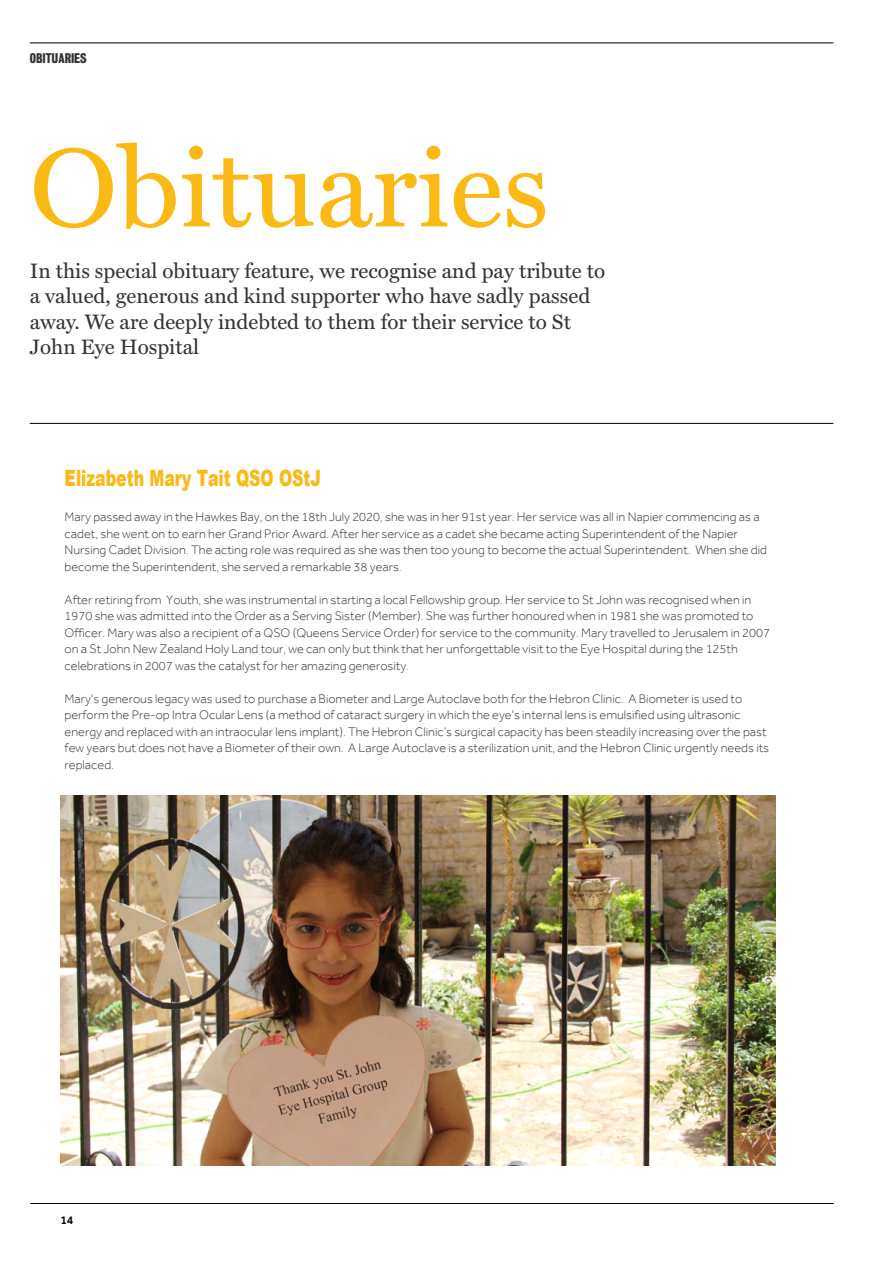
<style>
.page{position:relative;width:893px;height:1263px;background:#fff}
.page>*{position:absolute;margin:0;border:0;box-sizing:border-box;transform-origin:0 0}
.Page_title{font:112.5px "Miller Text";color:#fab915}
.Body{font:900 22.5px "Arial";color:#fab915;scale:.7 1}
.intro_text{font:21px/25.5px "Miller Text";color:#313534}
.Body-2{font:300 12.75px/16.5px "Effra";color:#313534}
.intro_text-2{font:12.75px "Bureau Grot Three Seven";color:#313534}
.t1{font:500 12px "Effra";color:#000}
</style>
<div class="page">
<hr style="left:30px;top:1203px;width:804px;height:1px;background:#000">
<hr style="left:30px;top:43px;width:803px;height:1px;background:#000">
<hr style="left:30px;top:423px;width:803px;height:1px;background:#000">
<img style="left:61px;top:795px;width:715px;height:370px">
<p class="intro_text-2" style="left:30px;top:51px;width:59px">OBITUARIES</p>
<p class="Page_title" style="left:30px;top:121px;width:521px">Obituaries</p>
<p class="intro_text" style="left:30px;top:258px;width:577px">In this special obituary feature, we recognise and pay tribute to a valued, generous and kind supporter who have sadly passed away. We are deeply indebted to them for their service to St John Eye Hospital</p>
<p class="Body" style="left:65px;top:461px;width:368px">Elizabeth Mary Tait QSO OStJ</p>
<p class="Body-2" style="left:65px;top:508px;width:704px">Mary passed away in the Hawkes Bay, on the 18th July 2020, she was in her 91st year. Her service was all in Napier commencing as a cadet, she went on to earn her Grand Prior Award. After her service as a cadet she became acting Superintendent of the Napier Nursing Cadet Division. The acting role was required as she was then too young to become the actual Superintendent. When she did become the Superintendent, she served a remarkable 38 years.</p>
<p class="Body-2" style="left:65px;top:591px;width:707px">After retiring from Youth, she was instrumental in starting a local Fellowship group. Her service to St John was recognised when in 1970 she was admitted into the Order as a Serving Sister (Member). She was further honoured when in 1981 she was promoted to Officer. Mary was also a recipient of a QSO (Queens Service Order) for service to the community. Mary travelled to Jerusalem in 2007 on a St John New Zealand Holy Land tour, we can only but think that her unforgettable visit to the Eye Hospital during the 125th celebrations in 2007 was the catalyst for her amazing generosity.</p>
<p class="Body-2" style="left:65px;top:690px;width:706px">Mary's generous legacy was used to purchase a Biometer and Large Autoclave both for the Hebron Clinic. A Biometer is used to perform the Pre-op Intra Ocular Lens (a method of cataract surgery in which the eye's internal lens is emulsified using ultrasonic energy and replaced with an intraocular lens implant). The Hebron Clinic’s surgical capacity has been steadily increasing over the past few years but does not have a Biometer of their own. A Large Autoclave is a sterilization unit, and the Hebron Clinic urgently needs its replaced.</p>
<p class="t1" style="left:60px;top:1213px;width:15px">14</p>
</div>
